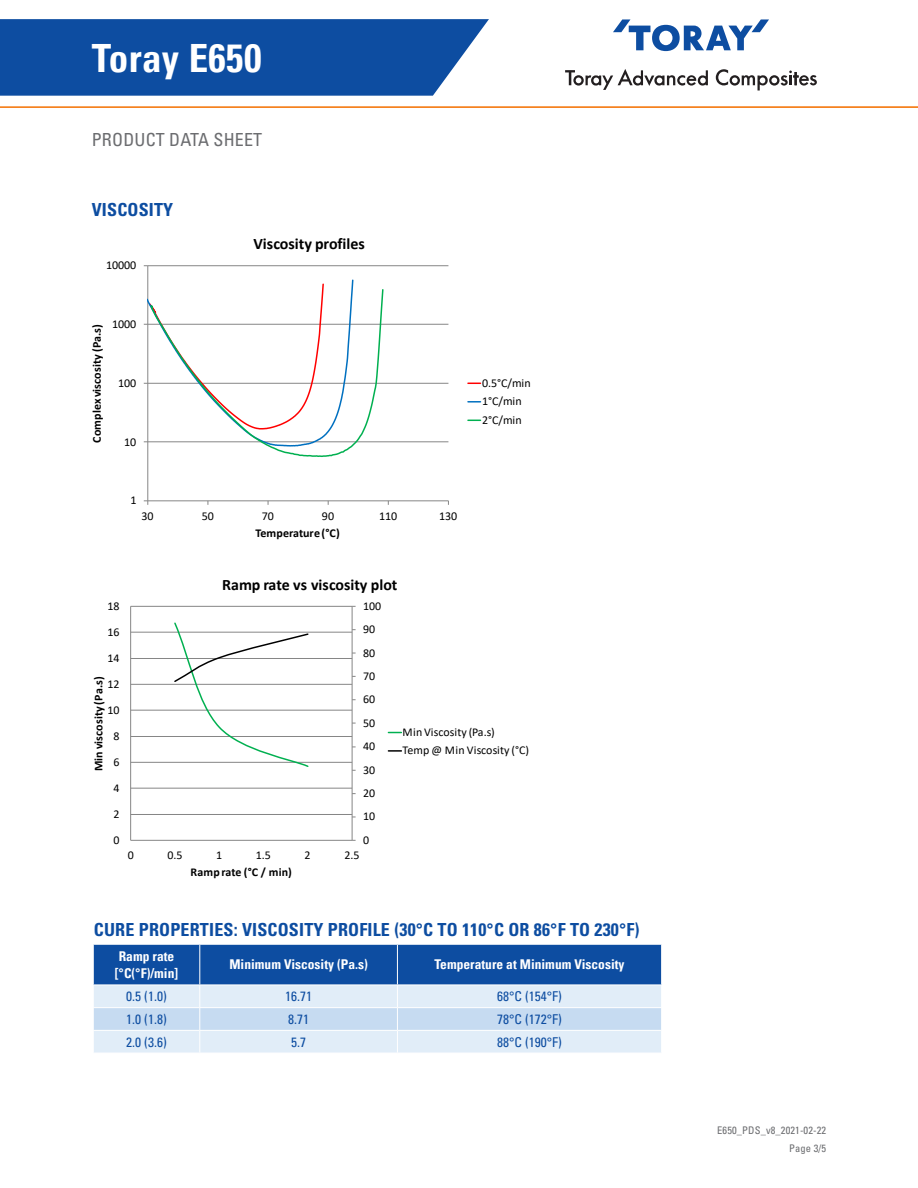
<style>
.page{position:relative;width:918px;height:1188px;background:#fff}
.page>*{position:absolute;margin:0;border:0;box-sizing:border-box;transform-origin:0 0}
.t1{font:700 condensed 39px "Univers LT Pro";letter-spacing:.01em;color:#fff}
.t2{font:700 condensed 18px "Univers LT Std";letter-spacing:.01em;color:#0d4da1}
.t3{font:condensed 18px "Univers LT Std";letter-spacing:.01em;color:#6c6d70}
.t4{font:700 16.05px "Calibri";letter-spacing:-.005em;color:#000}
.t5{font:700 15.9px "Calibri";color:#000}
.Cell_header{font:700 condensed 13.5px "Univers LT Pro";color:#fff}
.Cell_row{font:condensed 13.5px "Univers LT Std";color:#0d4da1}
.t6{font:700 12px "Calibri";letter-spacing:.005em;color:#000}
.t7{font:12px/18.5px "Calibri";letter-spacing:-.005em;color:#000}
.t8{font:11.85px/18.5px "Calibri";letter-spacing:-.005em;color:#000}
.t9{font:700 11.85px "Calibri";letter-spacing:.005em;color:#000}
.Body_text{font:condensed 10.5px "Univers LT Std";letter-spacing:.01em;color:#6c6d70}
</style>
<div class="page">
<svg style="left:0;top:19px;width:489px;height:77px;background:#1b57a6"></svg>
<hr style="left:0;top:106px;width:918px;height:2px;background:#f58220">
<svg style="left:613px;top:19px;width:156px;height:32px"></svg>
<svg style="left:565px;top:69px;width:143px;height:21px"></svg>
<svg style="left:716px;top:69px;width:101px;height:21px"></svg>
<svg style="left:143px;top:265px;width:339px;height:240px"></svg>
<svg style="left:130px;top:605px;width:272px;height:236px"></svg>
<svg style="left:93px;top:944px;width:569px;height:109px;background:#90b0d7"></svg>
<h1 class="t1" style="left:92px;top:34px;width:171px">Toray E650</h1>
<h2 class="t3" style="left:92px;top:128px;width:172px">PRODUCT DATA SHEET</h2>
<h1 class="t2" style="left:92px;top:199px;width:83px">VISCOSITY</h1>
<p class="t7" style="left:106px;top:256px;width:32px">10000</p>
<p class="t6" style="left:88px;top:443px;width:120px;rotate:-90deg">Complex viscosity (Pa.s)</p>
<p class="t7" style="left:112px;top:314px;width:26px">1000</p>
<p class="t7" style="left:118px;top:373px;width:20px">100</p>
<p class="t7" style="left:124px;top:432px;width:14px">10</p>
<p class="t7" style="left:130px;top:491px;width:8px">1</p>
<p class="t4" style="left:253px;top:233px;width:113px">Viscosity profiles</p>
<p class="t7" style="left:142px;top:506px;width:14px">30</p>
<p class="t7" style="left:202px;top:506px;width:14px">50</p>
<p class="t7" style="left:262px;top:506px;width:14px">70</p>
<p class="t7" style="left:322px;top:506px;width:14px">90</p>
<p class="t7" style="left:379px;top:506px;width:20px">110</p>
<p class="t7" style="left:439px;top:506px;width:20px">130</p>
<p class="t6" style="left:255px;top:524px;width:86px">Temperature (°C)</p>
<p class="t5" style="left:222px;top:574px;width:177px">Ramp rate vs viscosity plot</p>
<p class="t8" style="left:108px;top:596px;width:14px">18</p>
<p class="t8" style="left:363px;top:596px;width:19px">100</p>
<p class="t8" style="left:108px;top:622px;width:14px">16</p>
<p class="t8" style="left:363px;top:620px;width:14px">90</p>
<p class="t8" style="left:108px;top:648px;width:14px">14</p>
<p class="t8" style="left:363px;top:643px;width:14px">80</p>
<p class="t7" style="left:482px;top:373px;width:50px">0.5°C/min<br>1°C/min<br>2°C/min</p>
<p class="t6" style="left:90px;top:771px;width:96px;rotate:-90deg">Min viscosity (Pa.s)</p>
<p class="t8" style="left:108px;top:674px;width:14px">12</p>
<p class="t8" style="left:108px;top:700px;width:14px">10</p>
<p class="t8" style="left:114px;top:726px;width:8px">8</p>
<p class="t8" style="left:114px;top:752px;width:8px">6</p>
<p class="t8" style="left:114px;top:778px;width:8px">4</p>
<p class="t8" style="left:114px;top:804px;width:8px">2</p>
<p class="t8" style="left:114px;top:830px;width:8px">0</p>
<p class="t8" style="left:363px;top:667px;width:14px">70</p>
<p class="t8" style="left:363px;top:690px;width:14px">60</p>
<p class="t8" style="left:363px;top:713px;width:14px">50</p>
<p class="t8" style="left:363px;top:737px;width:14px">40</p>
<p class="t8" style="left:363px;top:760px;width:14px">30</p>
<p class="t8" style="left:363px;top:784px;width:14px">20</p>
<p class="t8" style="left:363px;top:807px;width:14px">10</p>
<p class="t8" style="left:363px;top:830px;width:8px">0</p>
<p class="t8" style="left:128px;top:846px;width:8px">0</p>
<p class="t8" style="left:167px;top:846px;width:17px">0.5</p>
<p class="t8" style="left:216px;top:846px;width:8px">1</p>
<p class="t8" style="left:256px;top:846px;width:17px">1.5</p>
<p class="t8" style="left:305px;top:846px;width:8px">2</p>
<p class="t8" style="left:344px;top:846px;width:17px">2.5</p>
<p class="t9" style="left:191px;top:864px;width:103px">Ramp rate (°C / min)</p>
<p class="t8" style="left:403px;top:722px;width:128px">Min Viscosity (Pa.s)<br>Temp @ Min Viscosity (°C)</p>
<h1 class="t2" style="left:94px;top:919px;width:547px">CURE PROPERTIES: VISCOSITY PROFILE (30°C TO 110°C OR 86°F TO 230°F)</h1>
<p class="Cell_header" style="left:119px;top:948px;width:57px">Ramp rate</p>
<p class="Cell_header" style="left:115px;top:964px;width:65px">[°C(°F)/min]</p>
<p class="Cell_header" style="left:229px;top:956px;width:140px">Minimum Viscosity (Pa.s)</p>
<p class="Cell_header" style="left:435px;top:956px;width:191px">Temperature at Minimum Viscosity</p>
<p class="Cell_row" style="left:126px;top:988px;width:42px">0.5 (1.0)</p>
<p class="Cell_row" style="left:285px;top:988px;width:28px">16.71</p>
<p class="Cell_row" style="left:497px;top:988px;width:66px">68°C (154°F)</p>
<p class="Cell_row" style="left:126px;top:1011px;width:42px">1.0 (1.8)</p>
<p class="Cell_row" style="left:288px;top:1011px;width:22px">8.71</p>
<p class="Cell_row" style="left:497px;top:1011px;width:66px">78°C (172°F)</p>
<p class="Cell_row" style="left:126px;top:1033px;width:42px">2.0 (3.6)</p>
<p class="Cell_row" style="left:291px;top:1033px;width:16px">5.7</p>
<p class="Cell_row" style="left:497px;top:1033px;width:66px">88°C (190°F)</p>
<p class="Body_text" style="left:717px;top:1124px;width:110px">E650_PDS_v8_2021-02-22</p>
<p class="Body_text" style="left:789px;top:1142px;width:38px">Page 3/5</p>
</div>
